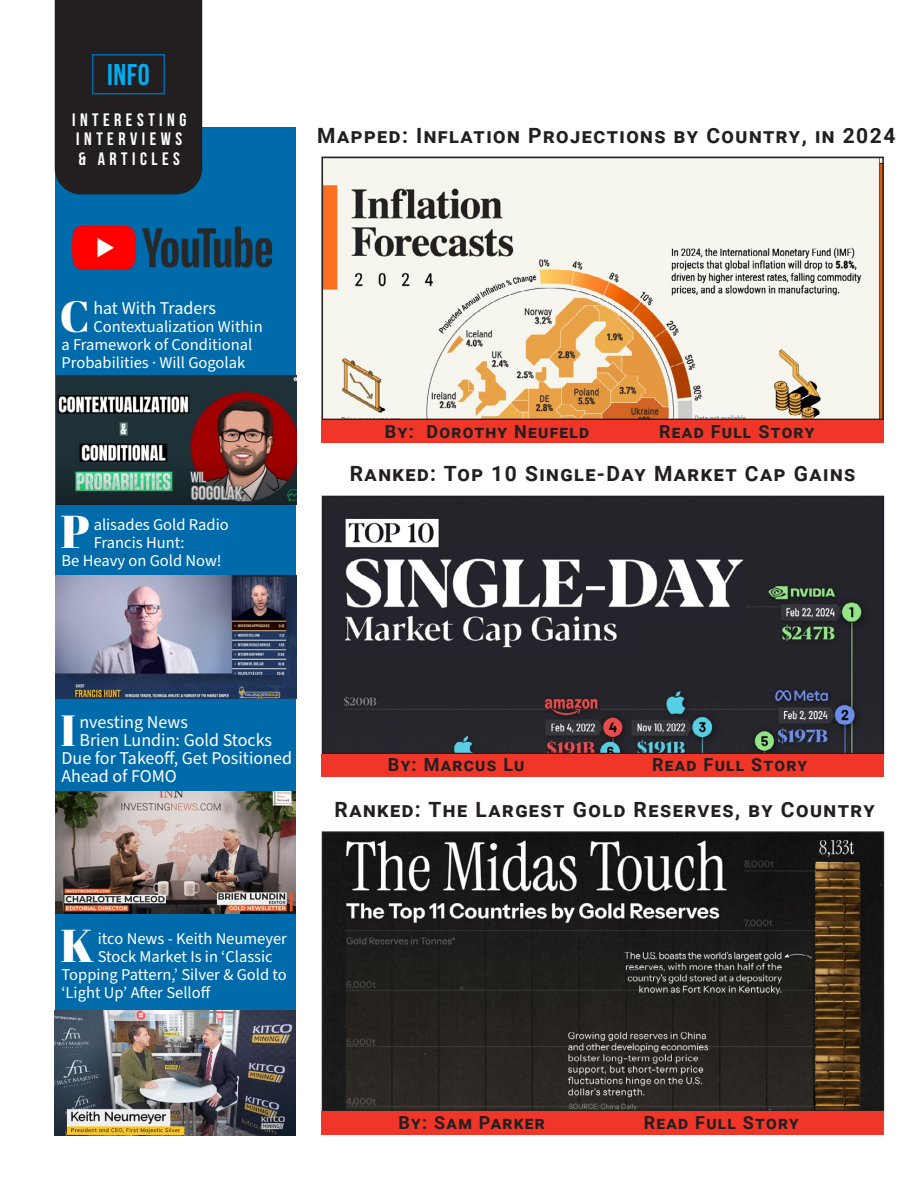
<style>
.page{position:relative;width:918px;height:1188px;background:#fff}
.page>*{position:absolute;margin:0;border:0;box-sizing:border-box;transform-origin:0 0}
.Paragraph___drop_cap{font:46.05px "Abril Fatface";color:#fff}
.Paragraph___drop_cap-2{font:43.65px "Abril Fatface";color:#fff}
.t1{font:700 30px "Bebas Neue";color:#00aeef}
.Names{font:700 21px "Roboto";letter-spacing:.07em;color:#231f20}
.Paragraph___drop_cap-3{font:18px "Source Sans Pro";color:#fff}
.Names-2{font:700 18px "Roboto";letter-spacing:.07em;color:#231f20}
.t2{font:700 18px/19.5px "Bebas Neue";letter-spacing:.25em;color:#fff}
.Paragraph___drop_cap-4{font:16.5px/18px "Source Sans Pro";color:#fff}
</style>
<div class="page">
<div style="left:56px;top:127px;width:240px;height:1008px;background:#006bab"></div>
<div style="left:54px;top:0;width:149px;height:195px;background:#231f20"></div>
<div style="left:92px;top:54px;width:73px;height:40px;border:2px solid #006bab"></div>
<img style="left:324px;top:160px;width:557px;height:257px">
<div style="left:321px;top:157px;width:563px;height:263px;border:2px solid #231f20"></div>
<img style="left:325px;top:834px;width:556px;height:275px">
<div style="left:322px;top:831px;width:562px;height:281px;border:2px solid #231f20"></div>
<img style="left:325px;top:499px;width:556px;height:252px">
<div style="left:322px;top:496px;width:562px;height:258px;border:2px solid #231f20"></div>
<div style="left:321px;top:754px;width:563px;height:23px;background:#f03629"></div>
<img style="left:72px;top:226px;width:199px;height:44px">
<div style="left:322px;top:1112px;width:562px;height:23px;background:#f03629"></div>
<div style="left:321px;top:420px;width:563px;height:23px;background:#f03629"></div>
<img style="left:55px;top:1011px;width:241px;height:124px">
<img style="left:56px;top:791px;width:239px;height:122px">
<img style="left:55px;top:576px;width:241px;height:122px">
<img style="left:56px;top:375px;width:240px;height:129px">
<p class="t1" style="left:107px;top:59px;width:44px">INFO</p>
<p class="t2" style="left:72px;top:110px;width:116px">INTERESTING<br>INTERVIEWS &amp; ARTICLES</p>
<p class="Paragraph___drop_cap-2" style="left:60px;top:286px;width:32px">C</p>
<p class="Paragraph___drop_cap-3" style="left:93px;top:296px;width:124px">hat With Traders</p>
<p class="Paragraph___drop_cap-4" style="left:62px;top:318px;width:203px;text-indent:32px">Contextualization Within a Framework of Conditional<br>Probabilities · Will Gogolak</p>
<p class="Paragraph___drop_cap" style="left:61px;top:499px;width:31px">P</p>
<p class="Paragraph___drop_cap-4" style="left:94px;top:516px;width:137px">alisades Gold Radio</p>
<p class="Paragraph___drop_cap-4" style="left:94px;top:534px;width:93px">Francis Hunt:</p>
<p class="Paragraph___drop_cap-4" style="left:62px;top:552px;width:162px">Be Heavy on Gold Now!</p>
<p class="Names" style="left:317px;top:121px;width:580px">Mapped: Inflation Projections by Country, in 2024</p>
<p class="Names-2" style="left:385px;top:419px;width:206px">By: Dorothy Neufeld</p>
<p class="Names-2" style="left:659px;top:419px;width:157px">Read Full Story</p>
<p class="Names" style="left:350px;top:459px;width:507px">Ranked: Top 10 Single-Day Market Cap Gains</p>
<p class="Paragraph___drop_cap-2" style="left:60px;top:700px;width:17px">I</p>
<p class="Paragraph___drop_cap-3" style="left:79px;top:710px;width:110px">nvesting News</p>
<p class="Paragraph___drop_cap-3" style="left:79px;top:728px;width:194px">Brien Lundin: Gold Stocks</p>
<p class="Paragraph___drop_cap-3" style="left:62px;top:746px;width:232px">Due for Takeoff, Get Positioned</p>
<p class="Paragraph___drop_cap-3" style="left:62px;top:764px;width:117px">Ahead of FOMO</p>
<p class="Paragraph___drop_cap" style="left:60px;top:913px;width:35px">K</p>
<p class="Paragraph___drop_cap-4" style="left:98px;top:930px;width:191px">itco News - Keith Neumeyer</p>
<p class="Paragraph___drop_cap-4" style="left:98px;top:948px;width:176px">Stock Market Is in ‘Classic</p>
<p class="Paragraph___drop_cap-4" style="left:62px;top:966px;width:227px">Topping Pattern,’ Silver &amp; Gold to</p>
<p class="Paragraph___drop_cap-4" style="left:62px;top:984px;width:151px">‘Light Up’ After Selloff</p>
<p class="Names-2" style="left:388px;top:752px;width:138px">By: Marcus Lu</p>
<p class="Names-2" style="left:652px;top:752px;width:157px">Read Full Story</p>
<p class="Names" style="left:334px;top:794px;width:542px">Ranked: The Largest Gold Reserves, by Country</p>
<p class="Names-2" style="left:399px;top:1110px;width:148px">By: Sam Parker</p>
<p class="Names-2" style="left:644px;top:1110px;width:157px">Read Full Story</p>
</div>
